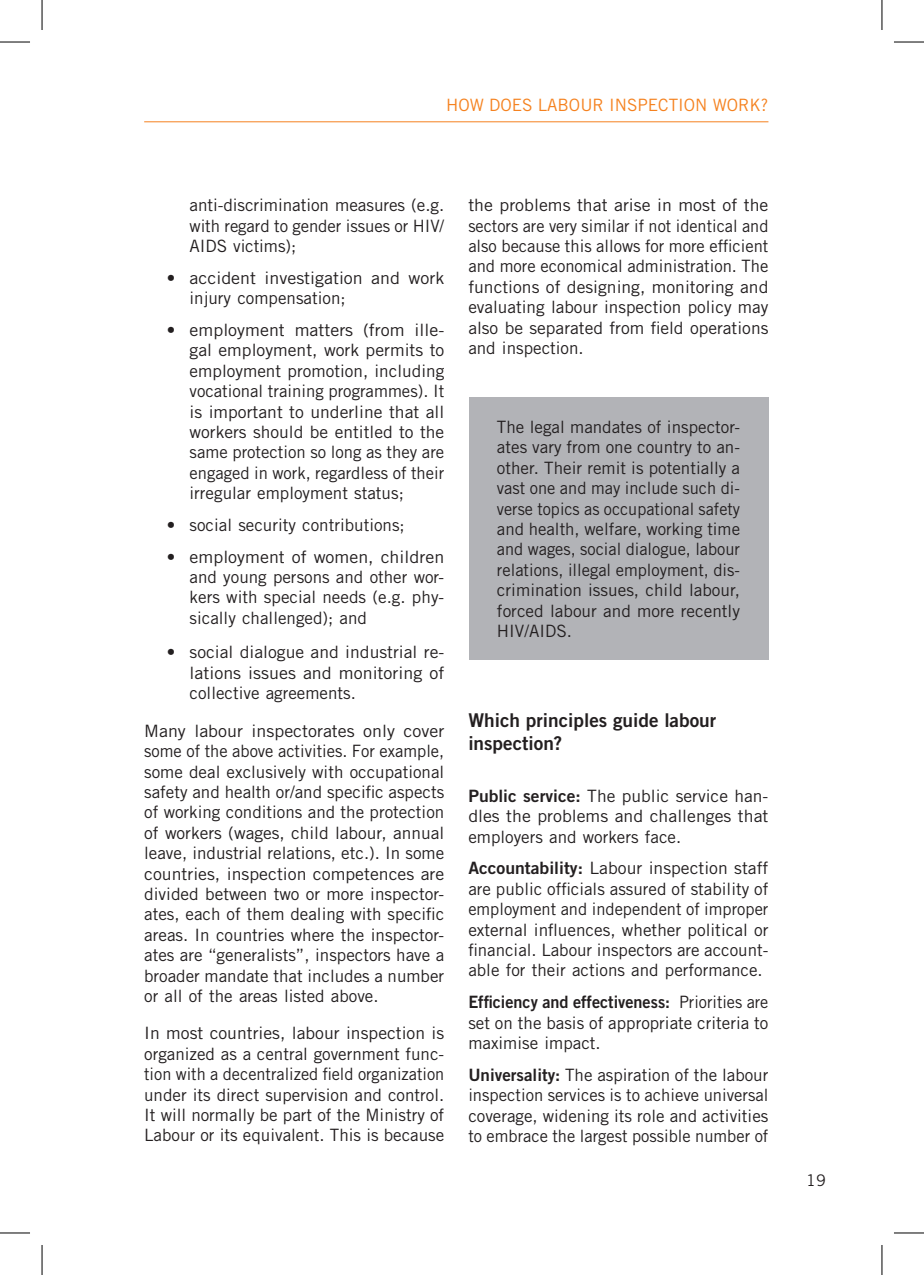
<style>
.page{position:relative;width:924px;height:1275px;background:#fff}
.page>*{position:absolute;margin:0;border:0;box-sizing:border-box;transform-origin:0 0}
.t1{font:19px/22.8px "Trade Gothic LT Std Bd 2";color:#231f20}
.t2{font:17px/20.4px "Trade Gothic LT Std";color:#231f20;text-align:justify}
.t3{font:17px/20.4px "Trade Gothic LT Std";color:#231f20;text-align:justify;scale:1.05 1}
.t4{font:17px/20.4px "Trade Gothic LT Std";color:#231f20;text-align:justify;scale:1.04 1}
.t5{font:17px "Trade Gothic LT Std Bd 2";color:#231f20;scale:.96 1}
.t6{font:17px "Trade Gothic LT Std";color:#f58220}
.t7{font:16px "Trade Gothic LT Std";color:#231f20}
.s1{font-family:"Trade Gothic LT Std Bd 2"}
.s2{font-family:"Trade Gothic LT Std"}
</style>
<div class="page">
<hr style="left:144px;top:121px;width:624px;height:1px;background:#f58220">
<div style="left:468px;top:397px;width:300px;height:263px;background:#b2b3b7"></div>
<hr style="left:0;top:42px;width:30px;height:1px;background:#000">
<hr style="left:893px;top:42px;width:30px;height:1px;background:#000">
<hr style="left:0;top:1232px;width:30px;height:1px;background:#000">
<hr style="left:893px;top:1232px;width:30px;height:1px;background:#000">
<hr style="left:42px;top:0;width:1px;height:30px;background:#000">
<hr style="left:42px;top:1245px;width:1px;height:30px;background:#000">
<hr style="left:881px;top:0;width:1px;height:30px;background:#000">
<hr style="left:881px;top:1245px;width:1px;height:30px;background:#000">
<p class="t6" style="left:446px;top:95px;width:55px">How does</p>
<p class="t6" style="left:537px;top:95px;width:12px">labour</p>
<p class="t6" style="left:609px;top:95px;width:11px">inspection</p>
<p class="t6" style="left:712px;top:95px;width:13px">work</p>
<p class="t6" style="left:760px;top:95px;width:9px">?</p>
<p class="t2" style="left:189px;top:195px;width:256px">anti-discrimination measures (e.g. with regard to gender issues or HIV/ AIDS victims);</p>
<p class="t2" style="left:189px;top:267px;width:256px;text-indent:-23px">• accident investigation and work injury compensation;</p>
<p class="t2" style="left:189px;top:319px;width:256px;text-indent:-23px">• employment matters (from ille&shy;gal employment, work permits to employment promotion, including vocational training programmes). It is important to underline that all workers should be entitled to the same protection so long as they are engaged in work, regardless of their irregular employment status;</p>
<p class="t2" style="left:167px;top:514px;width:239px">• social security contributions;</p>
<p class="t2" style="left:189px;top:546px;width:256px;text-indent:-23px">• employment of women, children and young persons and other wor&shy;kers with special needs (e.g. phy&shy;sically challenged); and</p>
<p class="t2" style="left:189px;top:642px;width:256px;text-indent:-23px">• social dialogue and industrial re&shy;lations issues and monitoring of collective agreements.</p>
<p class="t3" style="left:144px;top:720px;width:287px">Many labour inspectorates only cover some of the above activities. For example, some deal exclusively with occupational safety and health or/and specific aspects of working conditions and the protection of workers (wages, child labour, annual leave, industrial relations, etc.). In some countries, inspection competences are divided between two or more inspector&shy;ates, each of them dealing with specific areas. In countries where the inspector&shy;ates are “generalists”, inspectors have a broader mandate that includes a number or all of the areas listed above.</p>
<p class="t2" style="left:144px;top:1023px;width:301px">In most countries, labour inspection is organized as a central government func&shy;tion with a decentralized field organization under its direct supervision and control.<br>It will normally be part of the Ministry of Labour or its equivalent. This is because</p>
<p class="t4" style="left:468px;top:195px;width:290px">the problems that arise in most of the sectors are very similar if not identical and also because this allows for more efficient and more economical administration. The functions of designing, monitoring and evaluating labour inspection policy may also be separated from field operations and inspection.</p>
<p class="t2" style="left:496px;top:416px;width:244px">The legal mandates of inspector&shy;ates vary from one country to an&shy;other. Their remit is potentially a vast one and may include such di&shy;verse topics as occupational safety and health, welfare, working time and wages, social dialogue, labour relations, illegal employment, dis&shy;crimination issues, child labour, forced labour and more recently HIV/AIDS.</p>
<p class="t1" style="left:468px;top:708px;width:249px">Which principles guide labour inspection?</p>
<p class="t2" style="left:468px;top:785px;width:301px"><span class="s1">Public service:</span> The public service han&shy;dles the problems and challenges that employers and workers face.</p>
<p class="t2" style="left:468px;top:858px;width:301px"><span class="s1">Accountability:</span> Labour inspection staff are public officials assured of stability of employment and independent of improper external influences, whether political or financial. Labour inspectors are account&shy;able for their actions and performance.</p>
<p class="t5" style="left:468px;top:991px;width:314px">Efficiency and effectiveness: <span class="s2">Priorities are</span></p>
<p class="t2" style="left:468px;top:1012px;width:301px">set on the basis of appropriate criteria to maximise impact.</p>
<p class="t2" style="left:468px;top:1064px;width:301px"><span class="s1">Universality:</span> The aspiration of the labour inspection services is to achieve universal coverage, widening its role and activities to embrace the largest possible number of</p>
<p class="t7" style="left:805px;top:1170px;width:21px">19</p>
</div>
